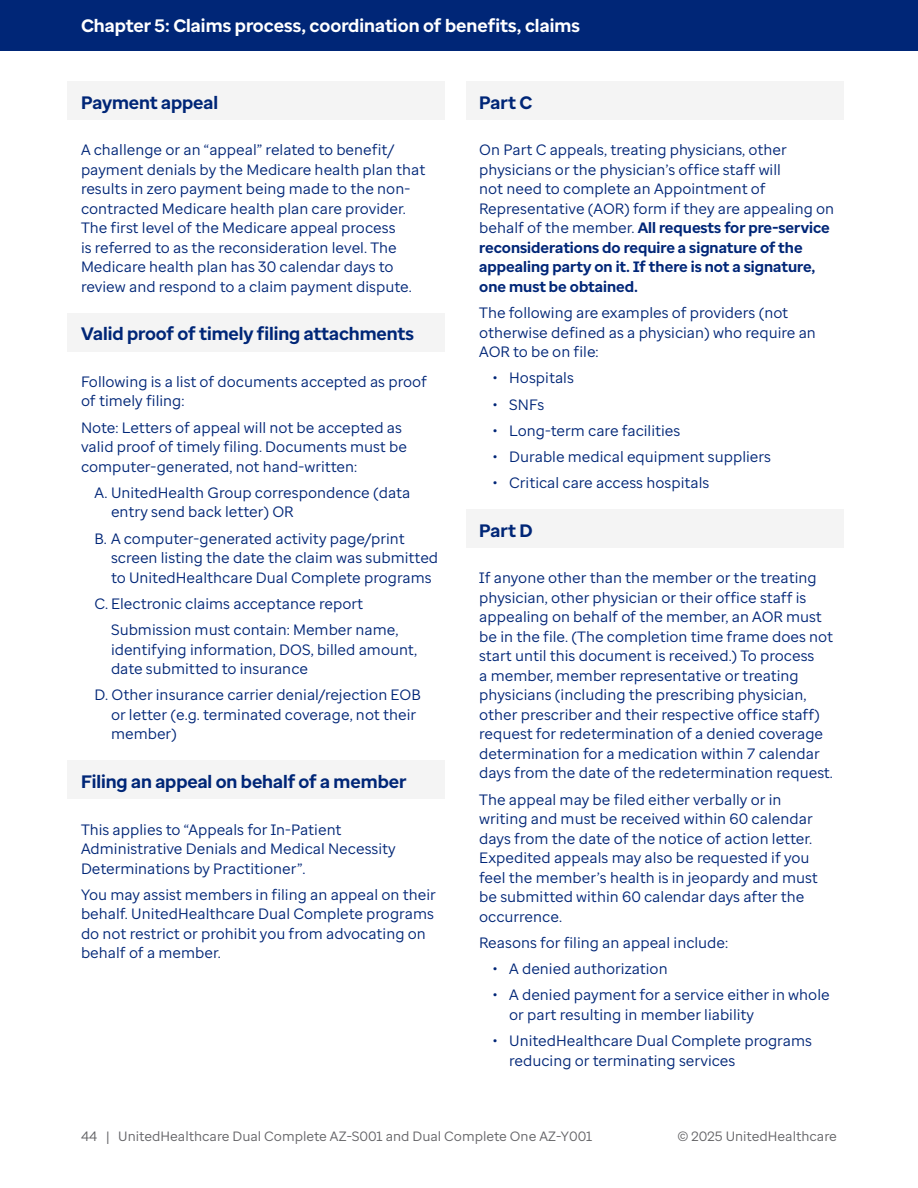
<style>
.page{position:relative;width:918px;height:1188px;background:#fff}
.page>*{position:absolute;margin:0;border:0;box-sizing:border-box;transform-origin:0 0}
.BLUE_SUBHEAD_NEW{font:700 18px "Enterprise Sans";letter-spacing:-.005em;color:#002677}
.t1{font:700 18px "Enterprise Sans";color:#fff}
.BODY{font:15px/19.5px "Enterprise Sans";color:#002677}
.Bullet{font:15px/19.5px "Enterprise Sans";color:#002677}
.t2{font:13.5px "Enterprise Sans";color:#636366}
.s1{font-weight:700}
</style>
<div class="page">
<div style="left:0;top:0;width:918px;height:51px;background:#002677"></div>
<div style="left:68px;top:82px;width:378px;height:38px;background:#f4f4f4"></div>
<div style="left:68px;top:313px;width:378px;height:38px;background:#f4f4f4"></div>
<div style="left:68px;top:761px;width:378px;height:38px;background:#f4f4f4"></div>
<div style="left:466px;top:82px;width:378px;height:38px;background:#f4f4f4"></div>
<div style="left:466px;top:510px;width:378px;height:38px;background:#f4f4f4"></div>
<p class="t1" style="left:81px;top:14px;width:500px">Chapter 5: Claims process, coordination of benefits, claims</p>
<p class="BLUE_SUBHEAD_NEW" style="left:81px;top:91px;width:139px">Payment appeal</p>
<p class="BODY" style="left:81px;top:140px;width:346px">A challenge or an “appeal” related to benefit/ payment denials by the Medicare health plan that results in zero payment being made to the non&shy;contracted Medicare health plan care provider.<br>The first level of the Medicare appeal process<br>is referred to as the reconsideration level. The Medicare health plan has 30 calendar days to review and respond to a claim payment dispute.</p>
<p class="BLUE_SUBHEAD_NEW" style="left:81px;top:322px;width:334px">Valid proof of timely filing attachments</p>
<p class="BODY" style="left:81px;top:372px;width:347px">Following is a list of documents accepted as proof of timely filing:</p>
<p class="BODY" style="left:81px;top:417px;width:328px">Note: Letters of appeal will not be accepted as valid proof of timely filing. Documents must be computer-generated, not hand-written:</p>
<p class="Bullet" style="left:111px;top:483px;width:301px;text-indent:-16px">A. UnitedHealth Group correspondence (data entry send back letter) OR</p>
<p class="Bullet" style="left:111px;top:528px;width:329px;text-indent:-16px">B. A computer-generated activity page/print screen listing the date the claim was submitted to UnitedHealthcare Dual Complete programs</p>
<p class="Bullet" style="left:94px;top:594px;width:270px">C. Electronic claims acceptance report</p>
<p class="Bullet" style="left:111px;top:620px;width:308px">Submission must contain: Member name, identifying information, DOS, billed amount, date submitted to insurance</p>
<p class="Bullet" style="left:111px;top:685px;width:311px;text-indent:-16px">D. Other insurance carrier denial/rejection EOB or letter (e.g. terminated coverage, not their member)</p>
<p class="BLUE_SUBHEAD_NEW" style="left:81px;top:770px;width:327px">Filing an appeal on behalf of a member</p>
<p class="BODY" style="left:81px;top:819px;width:316px">This applies to “Appeals for In-Patient<br>Administrative Denials and Medical Necessity<br>Determinations by Practitioner”.</p>
<p class="BODY" style="left:81px;top:885px;width:356px">You may assist members in filing an appeal on their behalf. UnitedHealthcare Dual Complete programs do not restrict or prohibit you from advocating on behalf of a member.</p>
<p class="BLUE_SUBHEAD_NEW" style="left:479px;top:91px;width:54px">Part C</p>
<p class="BODY" style="left:479px;top:140px;width:356px">On Part C appeals, treating physicians, other physicians or the physician’s office staff will<br>not need to complete an Appointment of Representative (AOR) form if they are appealing on behalf of the member. <span class="s1">All requests for pre-service reconsiderations do require a signature of the appealing party on it. If there is not a signature, one must be obtained.</span></p>
<p class="BODY" style="left:479px;top:303px;width:338px">The following are examples of providers (not otherwise defined as a physician) who require an<br>AOR to be on file:</p>
<p class="BODY" style="left:493px;top:368px;width:83px">• Hospitals</p>
<p class="BODY" style="left:493px;top:394px;width:53px">• SNFs</p>
<p class="BODY" style="left:493px;top:421px;width:189px">• Long-term care facilities</p>
<p class="BODY" style="left:493px;top:447px;width:280px">• Durable medical equipment suppliers</p>
<p class="BODY" style="left:493px;top:473px;width:218px">• Critical care access hospitals</p>
<p class="BLUE_SUBHEAD_NEW" style="left:479px;top:519px;width:55px">Part D</p>
<p class="BODY" style="left:479px;top:568px;width:355px">If anyone other than the member or the treating physician, other physician or their office staff is appealing on behalf of the member, an AOR must be in the file. (The completion time frame does not start until this document is received.) To process<br>a member, member representative or treating physicians (including the prescribing physician, other prescriber and their respective office staff) request for redetermination of a denied coverage determination for a medication within 7 calendar days from the date of the redetermination request.</p>
<p class="BODY" style="left:479px;top:789px;width:340px">The appeal may be filed either verbally or in writing and must be received within 60 calendar days from the date of the notice of action letter.<br>Expedited appeals may also be requested if you feel the member’s health is in jeopardy and must be submitted within 60 calendar days after the occurrence.</p>
<p class="BODY" style="left:479px;top:933px;width:250px">Reasons for filing an appeal include:</p>
<p class="BODY" style="left:493px;top:959px;width:176px">• A denied authorization</p>
<p class="BODY" style="left:509px;top:985px;width:322px;text-indent:-16px">• A denied payment for a service either in whole or part resulting in member liability</p>
<p class="BODY" style="left:509px;top:1031px;width:304px;text-indent:-16px">• UnitedHealthcare Dual Complete programs reducing or terminating services</p>
<p class="t2" style="left:81px;top:1128px;width:513px">44 | UnitedHealthcare Dual Complete AZ-S001 and Dual Complete One AZ-Y001</p>
<p class="t2" style="left:678px;top:1128px;width:161px">© 2025 UnitedHealthcare</p>
</div>
